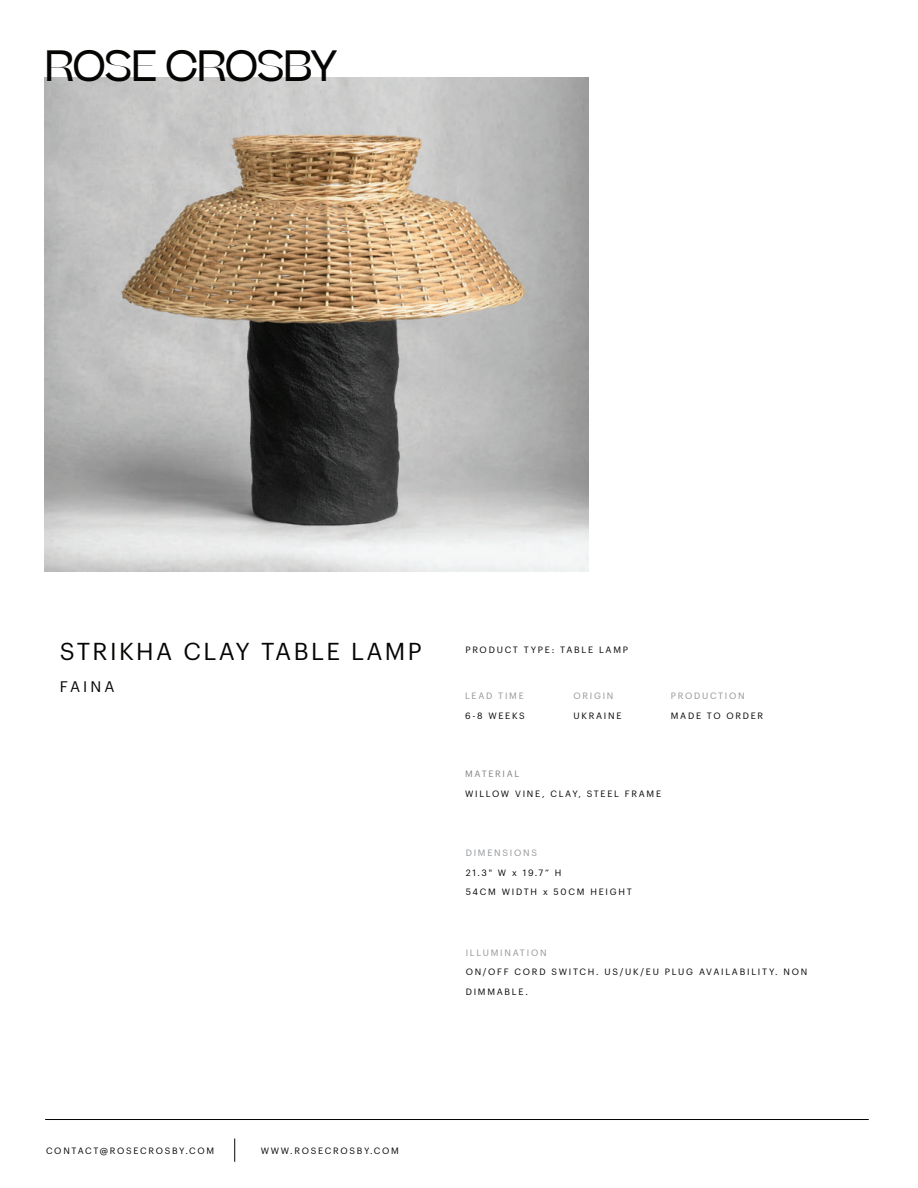
<style>
.page{position:relative;width:918px;height:1188px;background:#fff}
.page>*{position:absolute;margin:0;border:0;box-sizing:border-box;transform-origin:0 0}
.t1{font:42px "Beatrice Display";letter-spacing:-.005em;color:#050504}
.t2{font:24px "Graphik";letter-spacing:.1em;color:#050504}
.t3{font:15px "Graphik";letter-spacing:.2em;color:#050504}
.t4{font:9px/19.5px "Graphik";letter-spacing:.195em;color:#050504}
.t5{font:9px "Graphik";letter-spacing:.19em;color:#939598}
.t6{font:9px "Graphik";letter-spacing:.19em;color:#808285}
</style>
<div class="page">
<hr style="left:45px;top:1119px;width:824px;height:1px;background:#050504">
<svg style="left:234px;top:1139px;width:1px;height:23px"></svg>
<img style="left:45px;top:78px;width:543px;height:494px">
<h1 class="t1" style="left:45px;top:41px;width:293px">ROSE CROSBY</h1>
<h2 class="t2" style="left:60px;top:633px;width:364px">STRIKHA CLAY TABLE LAMP</h2>
<h3 class="t3" style="left:60px;top:676px;width:56px">FAINA</h3>
<p class="t4" style="left:465px;top:639px;width:164px">PRODUCT TYPE: TABLE LAMP</p>
<p class="t5" style="left:465px;top:689px;width:60px">LEAD TIME</p>
<p class="t4" style="left:465px;top:705px;width:61px">6-8 WEEKS</p>
<p class="t5" style="left:574px;top:689px;width:41px">ORIGIN</p>
<p class="t4" style="left:574px;top:705px;width:49px">UKRAINE</p>
<p class="t5" style="left:671px;top:689px;width:75px">PRODUCTION</p>
<p class="t4" style="left:671px;top:705px;width:94px">MADE TO ORDER</p>
<p class="t6" style="left:465px;top:767px;width:56px">MATERIAL</p>
<p class="t4" style="left:465px;top:783px;width:198px">WILLOW VINE, CLAY, STEEL FRAME</p>
<p class="t5" style="left:466px;top:846px;width:73px">DIMENSIONS</p>
<p class="t4" style="left:466px;top:862px;width:168px">21.3" W x 19.7” H<br>54CM WIDTH x 50CM HEIGHT</p>
<p class="t5" style="left:466px;top:946px;width:82px">ILLUMINATION</p>
<p class="t4" style="left:466px;top:961px;width:343px">ON/OFF CORD SWITCH. US/UK/EU PLUG AVAILABILITY. NON<br>DIMMABLE.</p>
<p class="t4" style="left:46px;top:1140px;width:170px">CONTACT@ROSECROSBY.COM</p>
<p class="t4" style="left:261px;top:1140px;width:140px">WWW.ROSECROSBY.COM</p>
</div>
